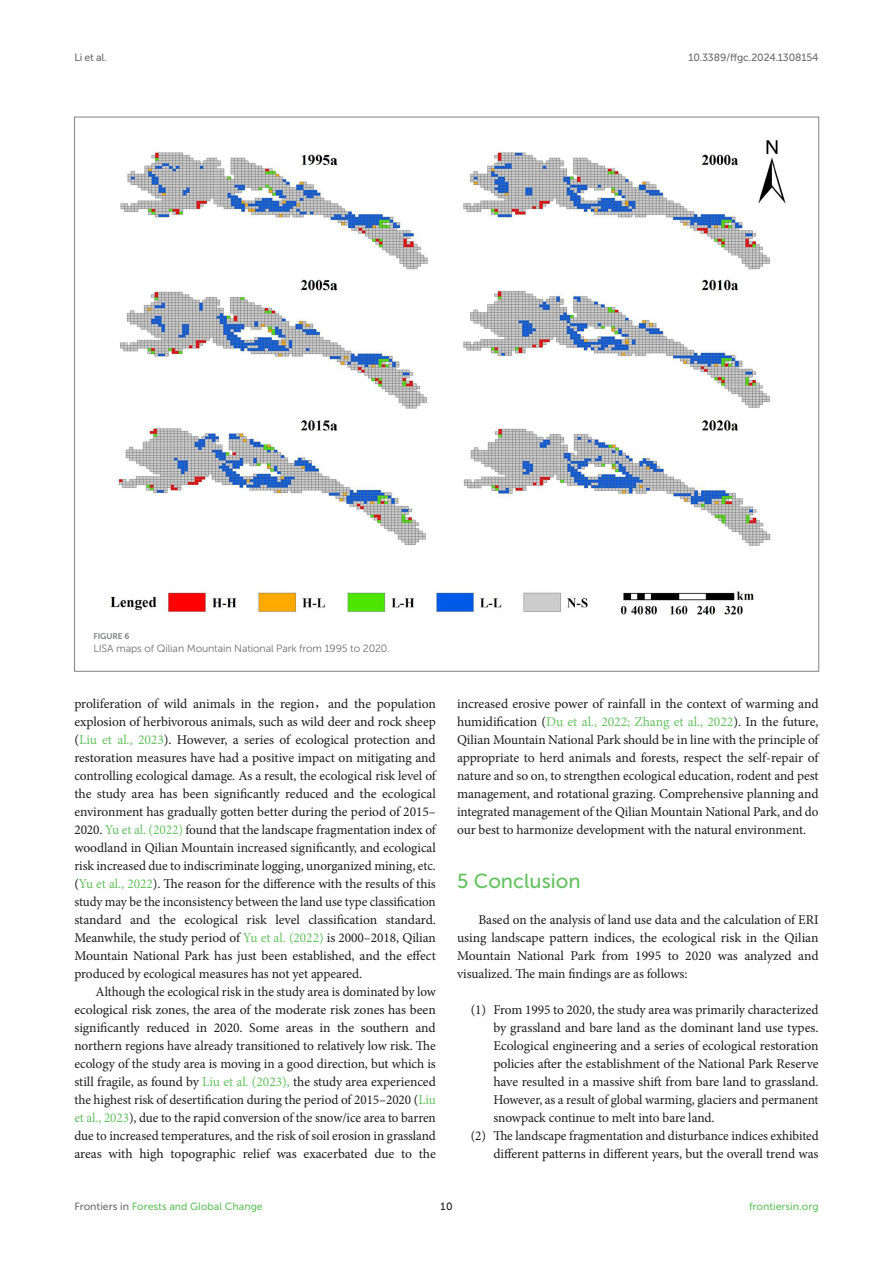
<style>
.page{position:relative;width:893px;height:1263px;background:#fff}
.page>*{position:absolute;margin:0;border:0;box-sizing:border-box;transform-origin:0 0}
.HEAD_1{font:20.25px "Museo Sans 500";color:#65c161}
.TEXT{font:13.5px/18px "Minion Pro";letter-spacing:-.005em;color:#1b1c1b;text-align:justify}
.NL_ABV{font:13.5px/18px "Minion Pro";letter-spacing:-.01em;color:#1b1c1b;text-align:justify}
.TEXT_FLUSH{font:13.5px/18px "Minion Pro";letter-spacing:-.005em;color:#1b1c1b;text-align:justify}
.NL_MID{font:13.5px/18px "Minion Pro";letter-spacing:-.005em;color:#1b1c1b;text-align:right}
.FIG_LEG{font:10.5px "Museo Sans 300";letter-spacing:-.01em;color:#706f70}
.t1{font:10.5px "Museo Sans 500";color:#65c161}
.t2{font:10.5px "Museo Sans 500";letter-spacing:-.015em;color:#706f70}
.t3{font:10.5px "Museo Sans 500";color:#1b1c1b}
.FIG_HD{font:8.25px "Museo Sans 700";letter-spacing:-.01em;color:#7e7f7f}
.s1{font-family:"Sim Sun"}
.s2{color:#65c161}
.s3{color:#706f70}
</style>
<div class="page">
<img style="left:110px;top:140px;width:676px;height:475px">
<p class="t2" style="left:74px;top:51px;width:34px">Li et al.</p>
<p class="t2" style="left:688px;top:51px;width:132px">10.3389/ffgc.2024.1308154</p>
<p class="FIG_HD" style="left:94px;top:631px;width:37px">FIGURE 6</p>
<p class="FIG_LEG" style="left:94px;top:643px;width:298px">LISA maps of Qilian Mountain National Park from 1995 to 2020.</p>
<p class="TEXT" style="left:74px;top:695px;width:363px">proliferation of wild animals in the region<span class="s1">，</span>and the population explosion of herbivorous animals, such as wild deer and rock sheep (<span class="s2">Liu et al., 2023</span>). However, a series of ecological protection and restoration measures have had a positive impact on mitigating and controlling ecological damage. As a result, the ecological risk level of the study area has been significantly reduced and the ecological environment has gradually gotten better during the period of 2015– 2020. <span class="s2">Yu et al. (2022)</span> found that the landscape fragmentation index of woodland in Qilian Mountain increased significantly, and ecological risk increased due to indiscriminate logging, unorganized mining, etc. (<span class="s2">Yu et al., 2022</span>). The reason for the difference with the results of this study may be the inconsistency between the land use type classification standard and the ecological risk level classification standard.<br>Meanwhile, the study period of <span class="s2">Yu et al. (2022)</span> is 2000–2018, Qilian Mountain National Park has just been established, and the effect produced by ecological measures has not yet appeared.</p>
<p class="TEXT" style="left:74px;top:983px;width:363px;text-indent:21px">Although the ecological risk in the study area is dominated by low ecological risk zones, the area of the moderate risk zones has been significantly reduced in 2020. Some areas in the southern and northern regions have already transitioned to relatively low risk. The ecology of the study area is moving in a good direction, but which is still fragile, as found by <span class="s2">Liu et al. (2023),</span> the study area experienced the highest risk of desertification during the period of 2015–2020 (<span class="s2">Liu et al., 2023</span>), due to the rapid conversion of the snow/ice area to barren due to increased temperatures, and the risk of soil erosion in grassland areas with high topographic relief was exacerbated due to the</p>
<p class="TEXT" style="left:457px;top:695px;width:363px">increased erosive power of rainfall in the context of warming and humidification (<span class="s2">Du et al., 2022; Zhang et al., 2022</span>). In the future, Qilian Mountain National Park should be in line with the principle of appropriate to herd animals and forests, respect the self-repair of nature and so on, to strengthen ecological education, rodent and pest management, and rotational grazing. Comprehensive planning and integrated management of the Qilian Mountain National Park, and do our best to harmonize development with the natural environment.</p>
<p class="HEAD_1" style="left:457px;top:870px;width:125px">5 Conclusion</p>
<p class="TEXT_FLUSH" style="left:457px;top:911px;width:363px;text-indent:21px">Based on the analysis of land use data and the calculation of ERI using landscape pattern indices, the ecological risk in the Qilian Mountain National Park from 1995 to 2020 was analyzed and visualized. The main findings are as follows:</p>
<p class="NL_ABV" style="left:493px;top:1001px;width:327px;text-indent:-23px">(1) From 1995 to 2020, the study area was primarily characterized by grassland and bare land as the dominant land use types.<br>Ecological engineering and a series of ecological restoration policies after the establishment of the National Park Reserve have resulted in a massive shift from bare land to grassland.<br>However, as a result of global warming, glaciers and permanent snowpack continue to melt into bare land.</p>
<p class="NL_MID" style="left:471px;top:1127px;width:349px">(2) The landscape fragmentation and disturbance indices exhibited different patterns in different years, but the overall trend was</p>
<p class="t1" style="left:74px;top:1200px;width:190px"><span class="s3">Frontiers in</span> Forests and Global Change</p>
<p class="t3" style="left:440px;top:1200px;width:14px">10</p>
<p class="t1" style="left:749px;top:1200px;width:71px">frontiersin.org</p>
</div>
